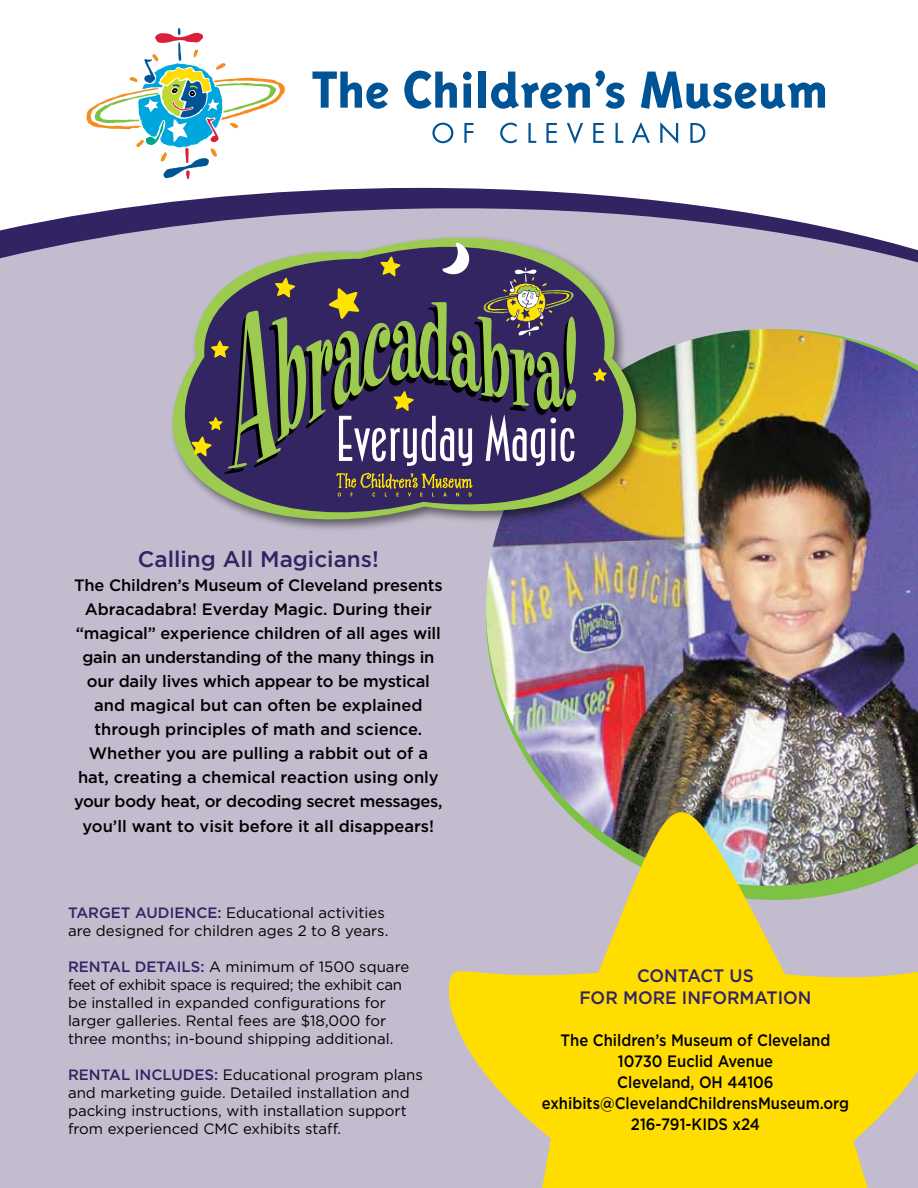
<style>
.page{position:relative;width:918px;height:1188px;background:#fff}
.page>*{position:absolute;margin:0;border:0;box-sizing:border-box;transform-origin:0 0}
.t1{font:500 22.5px "Gotham";color:#322463}
.t2{font:500 18px/21.6px "Gotham";color:#322463;text-align:center;scale:.96 1}
.t3{font:500 16.5px/24px "Gotham";color:#000;text-align:center}
.t4{font:500 16.5px/21px "Gotham";color:#000;text-align:center;scale:.9 1}
.t5{font:15px/18px "Gotham";color:#000}
.s1{font-weight:500;color:#322463}
</style>
<div class="page">
<svg style="left:148px;top:188px;width:546px;height:17px;fill:#322463"></svg>
<div style="left:0;top:205px;width:918px;height:983px;background:#c2bcce"></div>
<svg style="left:86px;top:28px;width:199px;height:151px"></svg>
<svg style="left:312px;top:72px;width:76px;height:37px"></svg>
<svg style="left:404px;top:71px;width:53px;height:38px"></svg>
<svg style="left:463px;top:72px;width:9px;height:36px"></svg>
<div style="left:478px;top:72px;width:8px;height:36px;background:#005496"></div>
<svg style="left:491px;top:71px;width:134px;height:38px"></svg>
<svg style="left:641px;top:72px;width:184px;height:37px"></svg>
<svg style="left:432px;top:123px;width:21px;height:20px"></svg>
<svg style="left:464px;top:123px;width:10px;height:20px"></svg>
<svg style="left:500px;top:123px;width:17px;height:20px"></svg>
<svg style="left:528px;top:123px;width:8px;height:20px"></svg>
<svg style="left:546px;top:123px;width:11px;height:20px"></svg>
<svg style="left:567px;top:123px;width:16px;height:21px"></svg>
<svg style="left:593px;top:123px;width:11px;height:20px"></svg>
<svg style="left:616px;top:123px;width:7px;height:20px"></svg>
<svg style="left:632px;top:122px;width:18px;height:21px"></svg>
<svg style="left:660px;top:122px;width:18px;height:22px"></svg>
<svg style="left:690px;top:123px;width:15px;height:20px"></svg>
<img style="left:486px;top:329px;width:432px;height:483px">
<div style="left:170px;top:235px;width:479px;height:297px;background:#000;opacity:.5"></div>
<svg style="left:173px;top:238px;width:463px;height:281px;fill:#c2bcce"></svg>
<svg style="left:181px;top:238px;width:445px;height:281px"></svg>
<svg style="left:593px;top:368px;width:14px;height:14px"></svg>
<svg style="left:191px;top:242px;width:385px;height:255px"></svg>
<svg style="left:445px;top:812px;width:473px;height:376px;fill:#fd0"></svg>
<h1 class="t1" style="left:138px;top:547px;width:243px">Calling All Magicians!</h1>
<p class="t3" style="left:74px;top:573px;width:370px">The Children’s Museum of Cleveland presents Abracadabra! Everday Magic. During their “magical” experience children of all ages will gain an understanding of the many things in our daily lives which appear to be mystical and magical but can often be explained through principles of math and science.<br>Whether you are pulling a rabbit out of a hat, creating a chemical reaction using only your body heat, or decoding secret messages, you’ll want to visit before it all disappears!</p>
<p class="t5" style="left:68px;top:903px;width:322px"><span class="s1">TARGET AUDIENCE:</span> Educational activities are designed for children ages 2 to 8 years.</p>
<p class="t5" style="left:68px;top:957px;width:343px"><span class="s1">RENTAL DETAILS:</span> A minimum of 1500 square feet of exhibit space is required; the exhibit can be installed in expanded configurations for larger galleries. Rental fees are $18,000 for three months; in-bound shipping additional.</p>
<p class="t5" style="left:68px;top:1065px;width:356px"><span class="s1">RENTAL INCLUDES:</span> Educational program plans and marketing guide. Detailed installation and packing instructions, with installation support from experienced CMC exhibits staff.</p>
<p class="t2" style="left:579px;top:965px;width:243px">CONTACT US<br>FOR MORE INFORMATION</p>
<p class="t4" style="left:542px;top:1029px;width:343px">The Children’s Museum of Cleveland<br>10730 Euclid Avenue<br>Cleveland, OH 44106 exhibits@ClevelandChildrensMuseum.org<br>216-791-KIDS x24</p>
</div>
